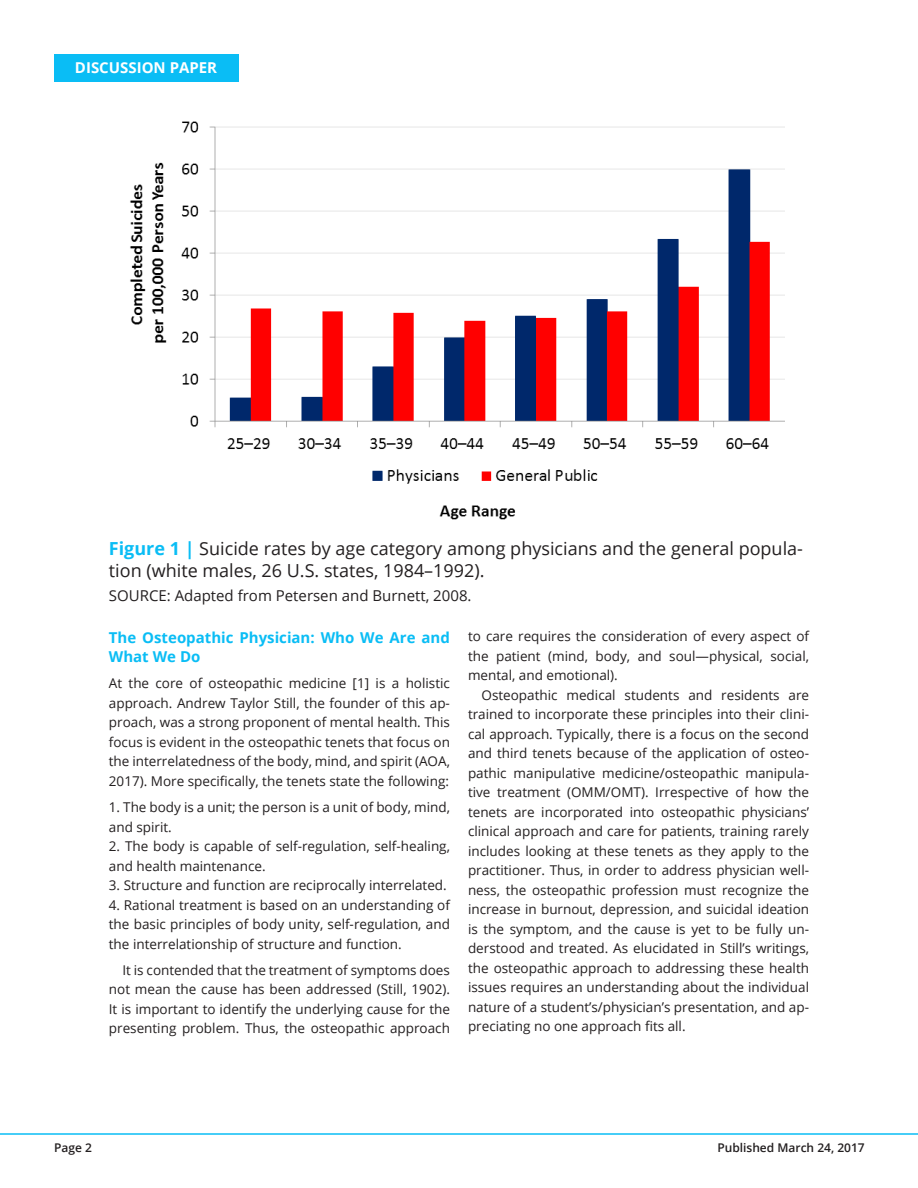
<style>
.page{position:relative;width:918px;height:1188px;background:#fff}
.page>*{position:absolute;margin:0;border:0;box-sizing:border-box;transform-origin:0 0}
.t1{font:18px/21.6px "Open Sans";color:#231f20}
.A-head{font:700 15px/19.5px "Open Sans";color:#0abdf5}
.t2{font:15px "Open Sans";color:#231f20}
.t3{font:700 15px "Open Sans";color:#fff}
.Standard_indent{font:13.5px/19.5px "Open Sans";color:#231f20;text-align:justify}
.t4{font:600 12px "Open Sans";color:#231f20}
.s1{font-weight:700;color:#0abdf5}
</style>
<div class="page">
<div style="left:54px;top:54px;width:184px;height:27px;background:#0abdf5"></div>
<hr style="left:0;top:1133px;width:918px;height:2px;background:#0abdf5">
<img style="left:130px;top:121px;width:654px;height:399px">
<p class="t3" style="left:75px;top:57px;width:144px">DISCUSSION PAPER</p>
<p class="t1" style="left:109px;top:537px;width:696px"><span class="s1">Figure 1 |</span> Suicide rates by age category among physicians and the general popula&shy;tion (white males, 26 U.S. states, 1984–1992).</p>
<p class="t2" style="left:109px;top:586px;width:364px">SOURCE: Adapted from Petersen and Burnett, 2008.</p>
<p class="A-head" style="left:109px;top:627px;width:343px">The Osteopathic Physician: Who We Are and<br>What We Do</p>
<p class="Standard_indent" style="left:109px;top:673px;width:343px">At the core of osteopathic medicine [1] is a holistic approach. Andrew Taylor Still, the founder of this ap&shy;proach, was a strong proponent of mental health. This focus is evident in the osteopathic tenets that focus on the interrelatedness of the body, mind, and spirit (AOA, 2017). More specifically, the tenets state the following:</p>
<p class="Standard_indent" style="left:109px;top:797px;width:343px">1. The body is a unit; the person is a unit of body, mind, and spirit.</p>
<p class="Standard_indent" style="left:109px;top:836px;width:343px">2. The body is capable of self-regulation, self-healing, and health maintenance.</p>
<p class="Standard_indent" style="left:109px;top:875px;width:339px">3. Structure and function are reciprocally interrelated.</p>
<p class="Standard_indent" style="left:109px;top:895px;width:343px">4. Rational treatment is based on an understanding of the basic principles of body unity, self-regulation, and the interrelationship of structure and function.</p>
<p class="Standard_indent" style="left:109px;top:960px;width:343px;text-indent:14px">It is contended that the treatment of symptoms does not mean the cause has been addressed (Still, 1902).<br>It is important to identify the underlying cause for the presenting problem. Thus, the osteopathic approach</p>
<p class="Standard_indent" style="left:468px;top:626px;width:343px">to care requires the consideration of every aspect of the patient (mind, body, and soul—physical, social, mental, and emotional).</p>
<p class="Standard_indent" style="left:468px;top:685px;width:343px;text-indent:14px">Osteopathic medical students and residents are trained to incorporate these principles into their clini&shy;cal approach. Typically, there is a focus on the second and third tenets because of the application of osteo&shy;pathic manipulative medicine/osteopathic manipula&shy;tive treatment (OMM/OMT). Irrespective of how the tenets are incorporated into osteopathic physicians’ clinical approach and care for patients, training rarely includes looking at these tenets as they apply to the practitioner. Thus, in order to address physician well&shy;ness, the osteopathic profession must recognize the increase in burnout, depression, and suicidal ideation is the symptom, and the cause is yet to be fully un&shy;derstood and treated. As elucidated in Still’s writings, the osteopathic approach to addressing these health issues requires an understanding about the individual nature of a student’s/physician’s presentation, and ap&shy;preciating no one approach fits all.</p>
<p class="t4" style="left:54px;top:1140px;width:39px">Page 2</p>
<p class="t4" style="left:717px;top:1140px;width:149px">Published March 24, 2017</p>
</div>
